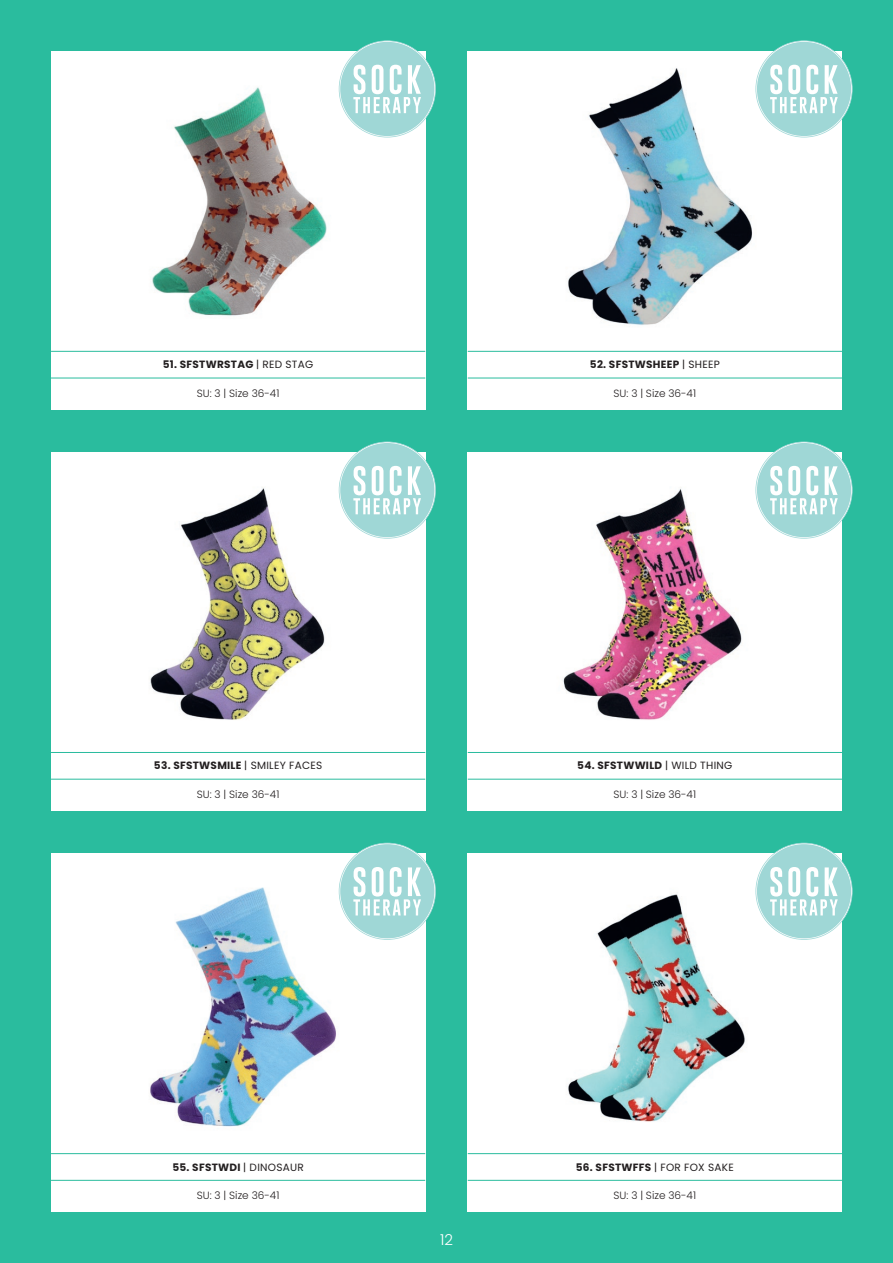
<style>
.page{position:relative;width:893px;height:1263px;background:#2abc9e}
.page>*{position:absolute;margin:0;border:0;box-sizing:border-box;transform-origin:0 0}
.t1{font:300 15px "Poppins";color:#fff}
.t2{font:700 10.5px "Poppins";letter-spacing:.025em;color:#231f20}
.t3{font:300 10.5px "Poppins";color:#231f20}
.s1{font-weight:400}
</style>
<div class="page">
<div style="left:51px;top:51px;width:374px;height:359px;background:#fff"></div>
<div style="left:468px;top:51px;width:374px;height:359px;background:#fff"></div>
<div style="left:51px;top:452px;width:374px;height:359px;background:#fff"></div>
<div style="left:468px;top:452px;width:374px;height:359px;background:#fff"></div>
<div style="left:51px;top:853px;width:374px;height:359px;background:#fff"></div>
<div style="left:468px;top:853px;width:374px;height:359px;background:#fff"></div>
<img style="left:152px;top:86px;width:235px;height:230px">
<img style="left:568px;top:68px;width:236px;height:257px">
<img style="left:150px;top:487px;width:189px;height:233px">
<img style="left:562px;top:488px;width:180px;height:232px">
<img style="left:150px;top:887px;width:189px;height:240px">
<img style="left:568px;top:894px;width:177px;height:228px">
<svg style="left:339px;top:40px;width:97px;height:97px"></svg>
<svg style="left:339px;top:441px;width:97px;height:98px"></svg>
<svg style="left:339px;top:843px;width:97px;height:97px"></svg>
<svg style="left:755px;top:40px;width:98px;height:97px"></svg>
<svg style="left:755px;top:441px;width:98px;height:98px"></svg>
<svg style="left:755px;top:843px;width:98px;height:97px"></svg>
<hr style="left:468px;top:1153px;width:374px;height:1px;background:#2abc9e">
<hr style="left:468px;top:1180px;width:374px;height:1px;background:#2abc9e">
<hr style="left:468px;top:752px;width:374px;height:1px;background:#2abc9e">
<hr style="left:468px;top:779px;width:374px;height:1px;background:#2abc9e">
<hr style="left:468px;top:351px;width:374px;height:1px;background:#2abc9e">
<hr style="left:468px;top:378px;width:374px;height:1px;background:#2abc9e">
<hr style="left:51px;top:1153px;width:374px;height:1px;background:#2abc9e">
<hr style="left:51px;top:1180px;width:374px;height:1px;background:#2abc9e">
<hr style="left:51px;top:752px;width:374px;height:1px;background:#2abc9e">
<hr style="left:51px;top:779px;width:374px;height:1px;background:#2abc9e">
<hr style="left:51px;top:351px;width:374px;height:1px;background:#2abc9e">
<hr style="left:51px;top:378px;width:374px;height:1px;background:#2abc9e">
<p class="t2" style="left:163px;top:358px;width:152px">51. SFSTWRSTAG <span class="s1">| RED STAG</span></p>
<p class="t3" style="left:197px;top:387px;width:84px">SU: 3 | Size 36-41</p>
<p class="t2" style="left:590px;top:358px;width:131px">52. SFSTWSHEEP <span class="s1">| SHEEP</span></p>
<p class="t3" style="left:614px;top:387px;width:84px">SU: 3 | Size 36-41</p>
<p class="t2" style="left:154px;top:760px;width:170px">53. SFSTWSMILE <span class="s1">| SMILEY FACES</span></p>
<p class="t3" style="left:197px;top:788px;width:84px">SU: 3 | Size 36-41</p>
<p class="t2" style="left:577px;top:760px;width:157px">54. SFSTWWILD <span class="s1">| WILD THING</span></p>
<p class="t3" style="left:614px;top:788px;width:84px">SU: 3 | Size 36-41</p>
<p class="t2" style="left:172px;top:1161px;width:133px">55. SFSTWDI <span class="s1">| DINOSAUR</span></p>
<p class="t3" style="left:197px;top:1189px;width:84px">SU: 3 | Size 36-41</p>
<h1 class="t1" style="left:440px;top:1231px;width:14px">12</h1>
<p class="t2" style="left:576px;top:1161px;width:159px">56. SFSTWFFS <span class="s1">| FOR FOX SAKE</span></p>
<p class="t3" style="left:614px;top:1189px;width:84px">SU: 3 | Size 36-41</p>
</div>
